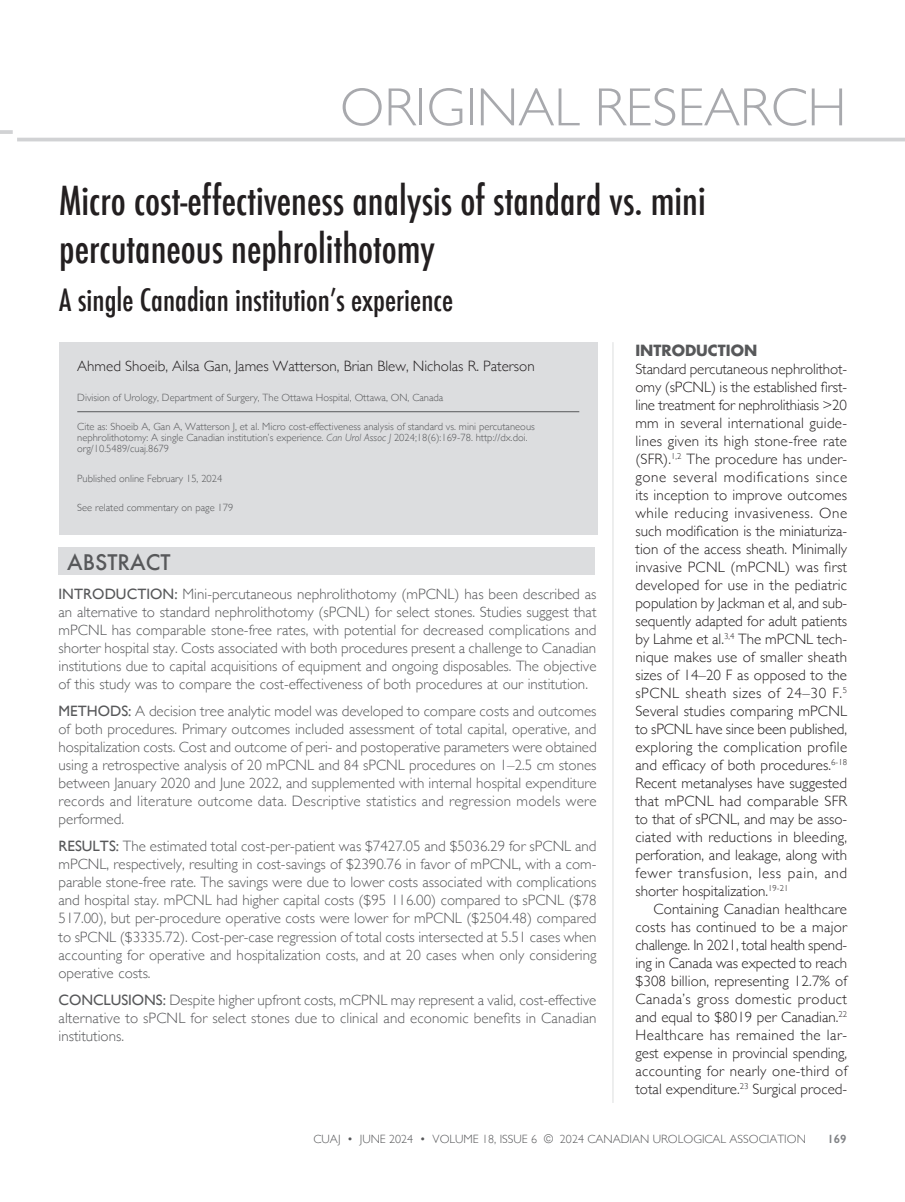
<style>
.page{position:relative;width:905px;height:1202px;background:#fff}
.page>*{position:absolute;margin:0;border:0;box-sizing:border-box;transform-origin:0 0}
.t1{font:300 54px "Gill Sans";color:#a8a9ad}
.t2{font:500 condensed 39px/48px "Futura";color:#231f20}
.t3{font:500 condensed 30px "Futura";color:#231f20}
.t4{font:500 21px "Futura";color:#57585a}
.t5{font:300 15px/18px "Gill Sans";letter-spacing:.005em;color:#57585a;text-align:justify}
.t6{font:300 15px/18px "Gill Sans";letter-spacing:.005em;color:#231f20}
.t7{font:700 15px "Futura";color:#57585a}
.t8{font:300 12px "Gill Sans";color:#57585a}
.t9{font:600 12px "Gill Sans";color:#808285}
.t10{font:300 10.5px/11.2px "Gill Sans";color:#57585a}
.s1{font-style:italic}
.s2{font-weight:400}
</style>
<div class="page">
<hr style="left:17px;top:138px;width:887px;height:3px;background:#d1d2d4">
<hr style="left:0;top:130px;width:13px;height:4px;background:#d1d2d4">
<hr style="left:612px;top:342px;width:1px;height:760px;background:#a8a9ad">
<div style="left:58px;top:548px;width:537px;height:26px;background:#dcdddf"></div>
<div style="left:59px;top:342px;width:538px;height:193px;background:#dcdddf"></div>
<hr style="left:77px;top:411px;width:502px;height:1px;background:#57585a">
<h1 class="t1" style="left:340px;top:65px;width:508px">ori gi nal research</h1>
<h2 class="t2" style="left:59px;top:177px;width:648px">Micro cost-effectiveness analysis of standard vs. mini percutaneous nephrolithotomy</h2>
<h3 class="t3" style="left:59px;top:281px;width:395px">A single Canadian institution’s experience</h3>
<p class="t6" style="left:77px;top:357px;width:459px">Ahmed Shoeib, Ailsa Gan, James Watterson, Brian Blew, N icholas R. Paterson</p>
<p class="t10" style="left:77px;top:391px;width:367px">Division of Urology, Department of Surgery, The Ottawa H ospital, Ottawa, ON , Canada</p>
<p class="t10" style="left:77px;top:420px;width:459px">Cite as: Shoeib A, Gan A, Watterson J, et al. M icro cost-effectiveness analysis of standard vs. mini percutaneous nephrolithotomy: A single Canadian institution’s experience. <span class="s1">Can Urol Assoc J</span> 2024;18(6):169-78. http://dx.doi. org/10.5489/cuaj.8679</p>
<p class="t10" style="left:77px;top:472px;width:147px">Published online February 15, 2024</p>
<p class="t10" style="left:77px;top:501px;width:158px">See related commentary on page 179</p>
<h3 class="t4" style="left:67px;top:548px;width:105px">ABSTRACT</h3>
<p class="t5" style="left:58px;top:585px;width:540px"><span class="s2">INTRODUCTION:</span> Mini-percutaneous nephrolithotomy (mPCNL) has been described as an alternative to standard nephrolithotomy (sPCNL) for select stones. Studies suggest that mPCNL has comparable stone-free rates, with potential for decreased complications and shorter hospital stay. Costs associated with both procedures present a challenge to Canadian institutions due to capital acquisitions of equipment and ongoing disposables. The objective of this study was to compare the cost-effectiveness of both procedures at our institution.</p>
<p class="t5" style="left:58px;top:702px;width:539px"><span class="s2">METHODS:</span> A decision tree analytic model was developed to compare costs and outcomes of both procedures. Primary outcomes included assessment of total capital, operative, and hospitalization costs. Cost and outcome of peri- and postoperative parameters were obtained using a retrospective analysis of 20 mPCNL and 84 sPCNL procedures on 1–2.5 cm stones between January 2020 and June 2022, and supplemented with internal hospital expenditure records and literature outcome data. Descriptive statistics and regression models were performed.</p>
<p class="t5" style="left:58px;top:837px;width:539px"><span class="s2">RESULTS:</span> The estimated total cost-per-patient was $7427.05 and $5036.29 for sPCNL and mPCNL, respectively, resulting in cost-savings of $2390.76 in favor of mPCNL, with a com&shy;parable stone-free rate. The savings were due to lower costs associated with complications and hospital stay. mPCNL had higher capital costs ($95 116.00) compared to sPCNL ($78<br>517.00), but per-procedure operative costs were lower for mPCNL ($2504.48) compared to sPCNL ($3335.72). Cost-per-case regression of total costs intersected at 5.51 cases when accounting for operative and hospitalization costs, and at 20 cases when only considering operative costs.</p>
<p class="t5" style="left:58px;top:990px;width:539px"><span class="s2">CONCLUSIONS:</span> Despite higher upfront costs, mCPNL may represent a valid, cost-effective alternative to sPCNL for select stones due to clinical and economic benefits in Canadian institutions.</p>
<p class="t7" style="left:635px;top:339px;width:123px">INTRODUCTION</p>
<p class="t6" style="left:635px;top:359px;width:213px">Standard percutaneous nephrolithot&shy;omy (sPCNL) is the established first&shy;line treatment for nephrolithiasis &gt;20 mm in several international guide&shy;lines given its high stone-free rate (SFR).<sup>1,2</sup> The procedure has under&shy;gone several modifications since its inception to improve outcomes while reducing invasiveness. One such modification is the miniaturiza&shy;tion of the access sheath. Minimally invasive PCNL (mPCNL) was first developed for use in the pediatric population by Jackman et al, and sub&shy;sequently adapted for adult patients by Lahme et al.<sup>3,4</sup> The mPCNL tech&shy;nique makes use of smaller sheath sizes of 14–20 F as opposed to the sPCNL sheath sizes of 24–30 F.<sup>5<br></sup>Several studies comparing mPCNL to sPCNL have since been published, exploring the complication profile and efficacy of both procedures.<sup>6-18<br></sup>Recent metanalyses have suggested that mPCNL had comparable SFR to that of sPCNL, and may be asso&shy;ciated with reductions in bleeding, perforation, and leakage, along with fewer transfusion, less pain, and shorter hospitalization.<sup>19-21</sup></p>
<p class="t6" style="left:635px;top:899px;width:214px;text-align:justify;text-indent:18px">Containing Canadian healthcare costs has continued to be a major challenge. In 2021, total health spend&shy;ing in Canada was expected to reach $308 billion, representing 12.7% of Canada’s gross domestic product and equal to $8019 per Canadian.<sup>22<br></sup>H ealthcare has remained the lar&shy;gest expense in provincial spending, accounting for nearly one-third of total expenditure.<sup>23</sup> Surgical proced-</p>
<p class="t8" style="left:313px;top:1129px;width:494px">CUAJ • ju ne 2024 • Volu me 18, Issu e 6 © 2024 Canadian Urological Associati on</p>
<p class="t9" style="left:827px;top:1131px;width:21px">169</p>
</div>
